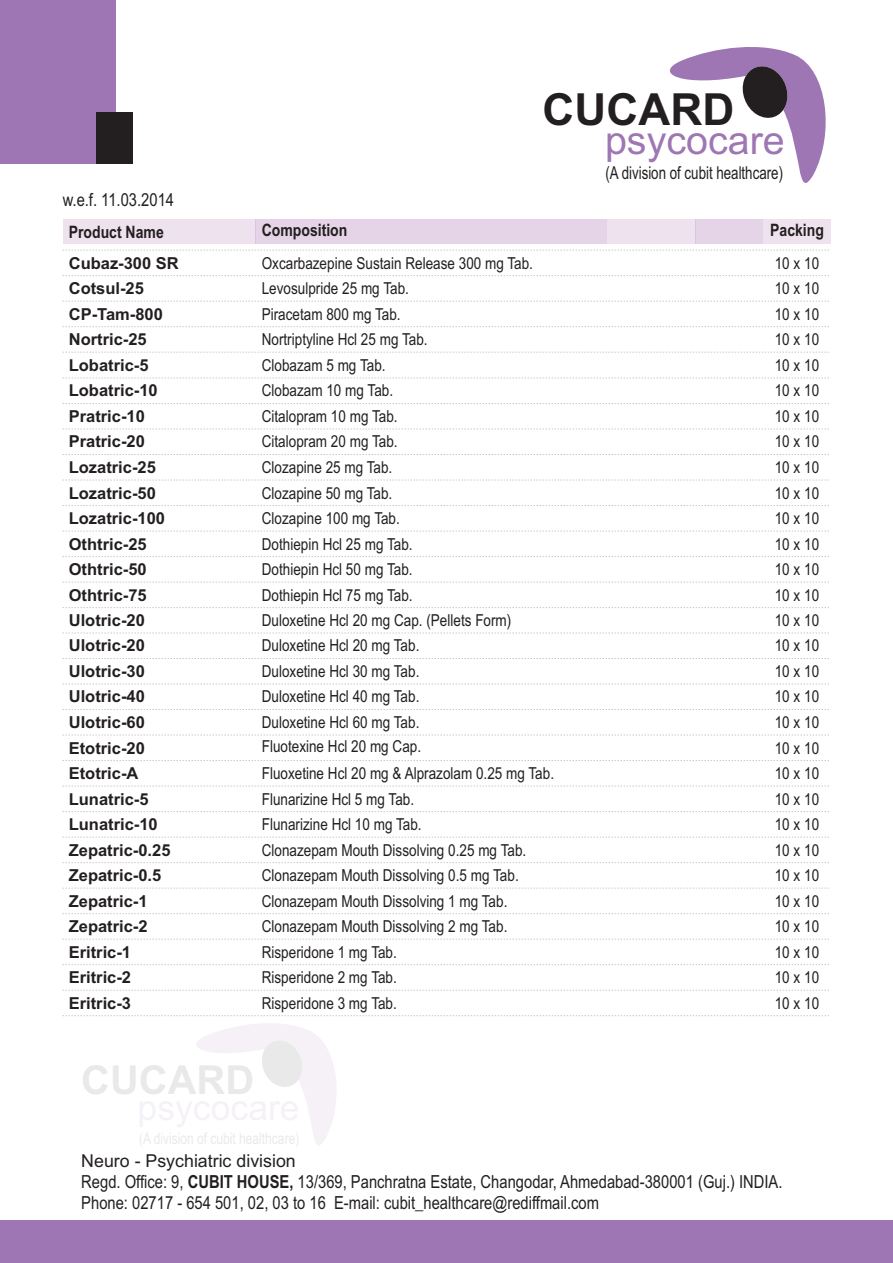
<style>
.page{position:relative;width:893px;height:1263px;background:#fff}
.page>*{position:absolute;margin:0;border:0;box-sizing:border-box;transform-origin:0 0}
.t1{font:700 44.25px "Arial";color:#231f20}
.t2{font:700 39.9px "Arial";color:rgb(35 31 32/.1)}
.t3{font:39.45px "Arial";color:#9e76b4}
.t4{font:18px/20.4px "Arial Narrow";color:#231f20}
.t5{font:17.85px "Arial Th";color:#231f20}
.t6{font:17.85px "Arial";color:#231f20}
.t7{font:700 17.1px "Arial Narrow";color:#231f20}
.t8{font:16.5px/25.5px "Arial Narrow";color:#231f20;text-align:justify}
.t9{font:700 16.5px/25.5px "Arial";color:#231f20}
.s1{font-weight:700}
</style>
<div class="page">
<svg style="left:63px;top:250px;width:766px;height:1px"></svg>
<svg style="left:63px;top:275px;width:766px;height:1px"></svg>
<svg style="left:63px;top:378px;width:766px;height:1px"></svg>
<svg style="left:63px;top:403px;width:766px;height:1px"></svg>
<svg style="left:63px;top:429px;width:766px;height:1px"></svg>
<svg style="left:63px;top:454px;width:766px;height:1px"></svg>
<svg style="left:63px;top:480px;width:766px;height:1px"></svg>
<svg style="left:63px;top:505px;width:766px;height:1px"></svg>
<svg style="left:63px;top:531px;width:766px;height:1px"></svg>
<div style="left:763px;top:219px;width:67px;height:25px;background:#eee2ef"></div>
<div style="left:696px;top:219px;width:67px;height:25px;background:#e5d4e7"></div>
<div style="left:607px;top:219px;width:89px;height:25px;background:#eee2ef"></div>
<div style="left:256px;top:219px;width:351px;height:25px;background:#e5d4e7"></div>
<div style="left:63px;top:219px;width:193px;height:25px;background:#eee2ef"></div>
<svg style="left:63px;top:556px;width:766px;height:1px"></svg>
<svg style="left:63px;top:582px;width:766px;height:1px"></svg>
<svg style="left:63px;top:607px;width:766px;height:1px"></svg>
<svg style="left:63px;top:658px;width:766px;height:1px"></svg>
<svg style="left:63px;top:633px;width:766px;height:1px"></svg>
<svg style="left:63px;top:684px;width:766px;height:1px"></svg>
<svg style="left:63px;top:709px;width:766px;height:1px"></svg>
<svg style="left:63px;top:760px;width:766px;height:1px"></svg>
<svg style="left:63px;top:735px;width:766px;height:1px"></svg>
<svg style="left:63px;top:786px;width:766px;height:1px"></svg>
<svg style="left:63px;top:811px;width:766px;height:1px"></svg>
<svg style="left:63px;top:837px;width:766px;height:1px"></svg>
<svg style="left:63px;top:862px;width:766px;height:1px"></svg>
<svg style="left:63px;top:888px;width:766px;height:1px"></svg>
<svg style="left:63px;top:913px;width:766px;height:1px"></svg>
<svg style="left:63px;top:939px;width:766px;height:1px"></svg>
<svg style="left:63px;top:964px;width:766px;height:1px"></svg>
<svg style="left:63px;top:990px;width:766px;height:1px"></svg>
<div style="left:0;top:0;width:115px;height:163px;background:#9e76b4"></div>
<div style="left:96px;top:112px;width:36px;height:51px;background:#231f20"></div>
<svg style="left:670px;top:47px;width:156px;height:136px"></svg>
<div style="left:0;top:1220px;width:893px;height:43px;background:#9e76b4"></div>
<svg style="left:63px;top:1015px;width:766px;height:130px"></svg>
<svg style="left:63px;top:301px;width:766px;height:1px"></svg>
<svg style="left:63px;top:326px;width:766px;height:1px"></svg>
<svg style="left:63px;top:352px;width:766px;height:1px"></svg>
<h1 class="t1" style="left:543px;top:93px;width:193px">CUCARD</h1>
<h3 class="t3" style="left:605px;top:125px;width:181px">psycocare</h3>
<p class="t4" style="left:63px;top:191px;width:113px">w.e.f. 11.03.2014</p>
<p class="t5" style="left:605px;top:166px;width:179px">(A division of cubit healthcare)</p>
<p class="t7" style="left:69px;top:225px;width:97px">Product Name</p>
<p class="t7" style="left:262px;top:224px;width:87px">Composition</p>
<p class="t7" style="left:770px;top:223px;width:55px">Packing</p>
<p class="t9" style="left:69px;top:252px;width:112px">Cubaz-300 SR</p>
<p class="t8" style="left:262px;top:252px;width:273px">Oxcarbazepine Sustain Release 300 mg Tab.</p>
<p class="t8" style="left:775px;top:252px;width:46px">10 x 10</p>
<p class="t9" style="left:69px;top:277px;width:77px">Cotsul-25</p>
<p class="t8" style="left:262px;top:277px;width:149px">Levosulpride 25 mg Tab.</p>
<p class="t8" style="left:775px;top:277px;width:46px">10 x 10<br>10 x 10<br>10 x 10</p>
<p class="t9" style="left:69px;top:303px;width:96px">CP-Tam-800<br>Nortric-25</p>
<p class="t8" style="left:262px;top:303px;width:167px">Piracetam 800 mg Tab.<br>Nortriptyline Hcl 25 mg Tab.</p>
<p class="t9" style="left:69px;top:354px;width:98px">Lobatric-5<br>Lobatric-10<br>Pratric-10<br>Pratric-20<br>Lozatric-25<br>Lozatric-50<br>Lozatric-100</p>
<p class="t8" style="left:262px;top:354px;width:140px;text-align:left">Clobazam 5 mg Tab.<br>Clobazam 10 mg Tab.<br>Citalopram 10 mg Tab.<br>Citalopram 20 mg Tab.<br>Clozapine 25 mg Tab.<br>Clozapine 50 mg Tab.<br>Clozapine 100 mg Tab.</p>
<p class="t8" style="left:775px;top:354px;width:46px">10 x 10<br>10 x 10<br>10 x 10<br>10 x 10<br>10 x 10<br>10 x 10<br>10 x 10</p>
<p class="t9" style="left:69px;top:532px;width:79px;text-align:justify">Othtric-25<br>Othtric-50<br>Othtric-75</p>
<p class="t8" style="left:262px;top:532px;width:152px">Dothiepin Hcl 25 mg Tab.<br>Dothiepin Hcl 50 mg Tab.<br>Dothiepin Hcl 75 mg Tab.</p>
<p class="t8" style="left:775px;top:532px;width:46px">10 x 10<br>10 x 10<br>10 x 10</p>
<p class="t9" style="left:69px;top:609px;width:78px">Ulotric-20</p>
<p class="t9" style="left:69px;top:660px;width:78px;text-align:justify">Ulotric-30<br>Ulotric-40<br>Ulotric-60</p>
<p class="t9" style="left:69px;top:762px;width:71px">Etotric-A</p>
<p class="t9" style="left:69px;top:634px;width:78px">Ulotric-20</p>
<p class="t9" style="left:69px;top:736px;width:78px">Etotric-20</p>
<p class="t9" style="left:69px;top:787px;width:103px">Lunatric-5<br>Lunatric-10<br>Zepatric-0.25<br>Zepatric-0.5<br>Zepatric-1<br>Zepatric-2<br>Eritric-1</p>
<p class="t9" style="left:69px;top:992px;width:64px">Eritric-3</p>
<p class="t9" style="left:69px;top:966px;width:64px">Eritric-2</p>
<p class="t8" style="left:262px;top:609px;width:251px">Duloxetine Hcl 20 mg Cap. (Pellets Form)</p>
<p class="t8" style="left:262px;top:660px;width:159px">Duloxetine Hcl 30 mg Tab.<br>Duloxetine Hcl 40 mg Tab.<br>Duloxetine Hcl 60 mg Tab.</p>
<p class="t8" style="left:262px;top:762px;width:294px">Fluoxetine Hcl 20 mg &amp; Alprazolam 0.25 mg Tab.</p>
<p class="t8" style="left:262px;top:634px;width:159px">Duloxetine Hcl 20 mg Tab.</p>
<p class="t8" style="left:262px;top:735px;width:161px">Fluotexine Hcl 20 mg Cap.</p>
<p class="t8" style="left:262px;top:787px;width:266px;text-align:left">Flunarizine Hcl 5 mg Tab.<br>Flunarizine Hcl 10 mg Tab.<br>Clonazepam Mouth Dissolving 0.25 mg Tab.<br>Clonazepam Mouth Dissolving 0.5 mg Tab.<br>Clonazepam Mouth Dissolving 1 mg Tab.<br>Clonazepam Mouth Dissolving 2 mg Tab.<br>Risperidone 1 mg Tab.</p>
<p class="t8" style="left:262px;top:992px;width:137px">Risperidone 3 mg Tab.</p>
<p class="t8" style="left:262px;top:966px;width:137px">Risperidone 2 mg Tab.</p>
<p class="t8" style="left:775px;top:609px;width:46px">10 x 10</p>
<p class="t8" style="left:775px;top:660px;width:46px">10 x 10<br>10 x 10<br>10 x 10</p>
<p class="t8" style="left:775px;top:762px;width:46px">10 x 10</p>
<p class="t8" style="left:775px;top:634px;width:46px">10 x 10</p>
<p class="t8" style="left:775px;top:736px;width:46px">10 x 10</p>
<p class="t8" style="left:775px;top:787px;width:46px">10 x 10<br>10 x 10<br>10 x 10<br>10 x 10<br>10 x 10<br>10 x 10<br>10 x 10</p>
<p class="t8" style="left:775px;top:992px;width:46px">10 x 10</p>
<p class="t8" style="left:775px;top:966px;width:46px">10 x 10</p>
<h2 class="t2" style="left:81px;top:1065px;width:174px">CUCARD</h2>
<p class="t6" style="left:81px;top:1154px;width:216px">Neuro - Psychiatric division</p>
<p class="t4" style="left:81px;top:1173px;width:703px">Regd. Office: 9, <span class="s1">CUBIT HOUSE,</span> 13/369, Panchratna Estate, Changodar, Ahmedabad-380001 (Guj.) INDIA.<br>Phone: 02717 - 654 501, 02, 03 to 16 E-mail: cubit_healthcare@rediffmail.com</p>
</div>
